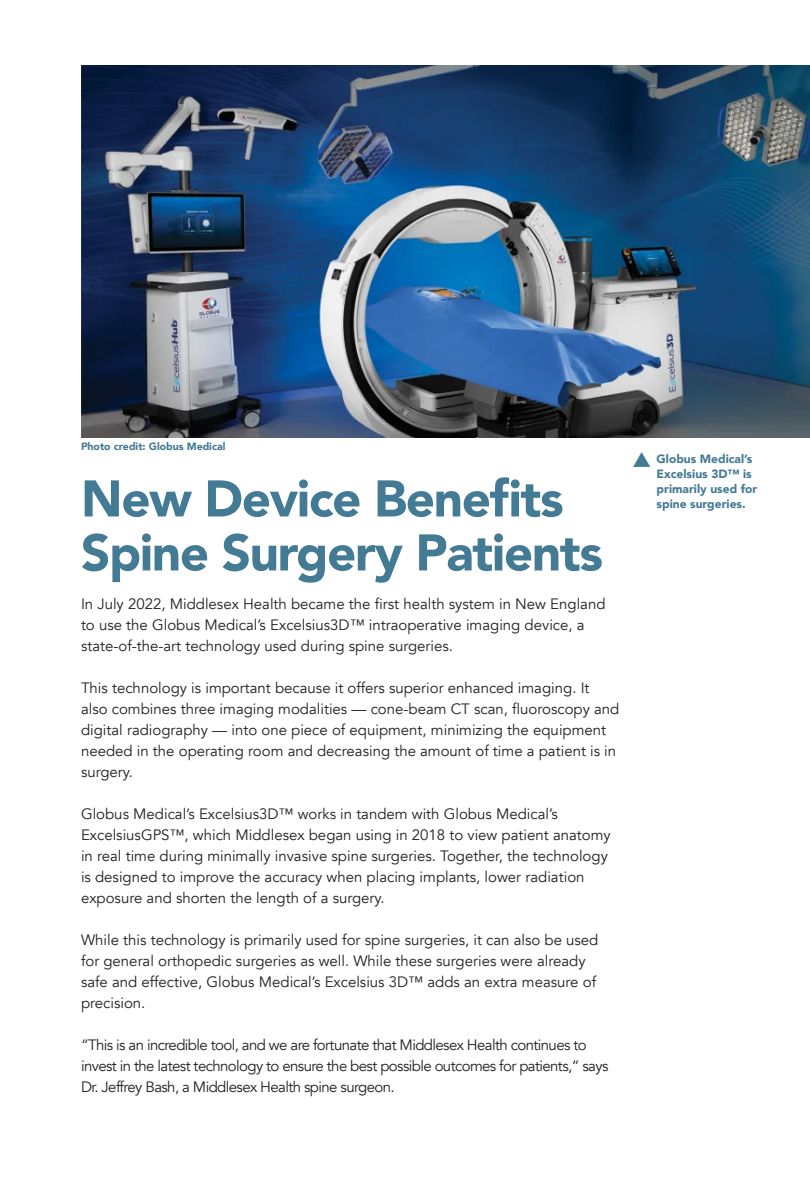
<style>
.page{position:relative;width:810px;height:1188px;background:#fff}
.page>*{position:absolute;margin:0;border:0;box-sizing:border-box;transform-origin:0 0}
.t1{font:900 51px "Avenir";letter-spacing:-.025em;color:#437b95}
.TEXT{font:15px/21px "Avenir";color:#231f20}
.TEXT-2{font:15px/21px "Avenir";letter-spacing:-.04em;color:#231f20}
.t2{font:900 12px/15px "Avenir";color:#437b95}
.t3{font:900 10.5px "Avenir";color:#437b95}
</style>
<div class="page">
<img style="left:81px;top:65px;width:729px;height:373px">
<p class="t3" style="left:81px;top:437px;width:146px">Photo credit: Globus Medical</p>
<p class="t1" style="left:81px;top:455px;width:484px">New Device Benefits</p>
<p class="t1" style="left:81px;top:509px;width:523px">Spine Surgery Patients</p>
<p class="TEXT" style="left:81px;top:594px;width:526px">In July 2022, Middlesex Health became the first health system in New England to use the Globus Medical’s Excelsius3D™ intraoperative imaging device, a state-of-the-art technology used during spine surgeries.</p>
<p class="TEXT" style="left:81px;top:678px;width:540px">This technology is important because it offers superior enhanced imaging. It also combines three imaging modalities — cone-beam CT scan, fluoroscopy and digital radiography — into one piece of equipment, minimizing the equipment needed in the operating room and decreasing the amount of time a patient is in surgery.</p>
<p class="TEXT" style="left:81px;top:804px;width:531px">Globus Medical’s Excelsius3D™ works in tandem with Globus Medical’s ExcelsiusGPS™, which Middlesex began using in 2018 to view patient anatomy in real time during minimally invasive spine surgeries. Together, the technology is designed to improve the accuracy when placing implants, lower radiation exposure and shorten the length of a surgery.</p>
<p class="TEXT" style="left:81px;top:930px;width:519px">While this technology is primarily used for spine surgeries, it can also be used for general orthopedic surgeries as well. While these surgeries were already safe and effective, Globus Medical’s Excelsius 3D™ adds an extra measure of precision.</p>
<p class="TEXT-2" style="left:81px;top:1035px;width:529px">“This is an incredible tool, and we are fortunate that Middlesex Health continues to invest in the latest technology to ensure the best possible outcomes for patients,” says<br>Dr. Jeffrey Bash, a Middlesex Health spine surgeon.</p>
<p class="t2" style="left:657px;top:451px;width:102px">Globus Medical’s<br>Excelsius 3D™ is primarily used for spine surgeries.</p>
</div>
